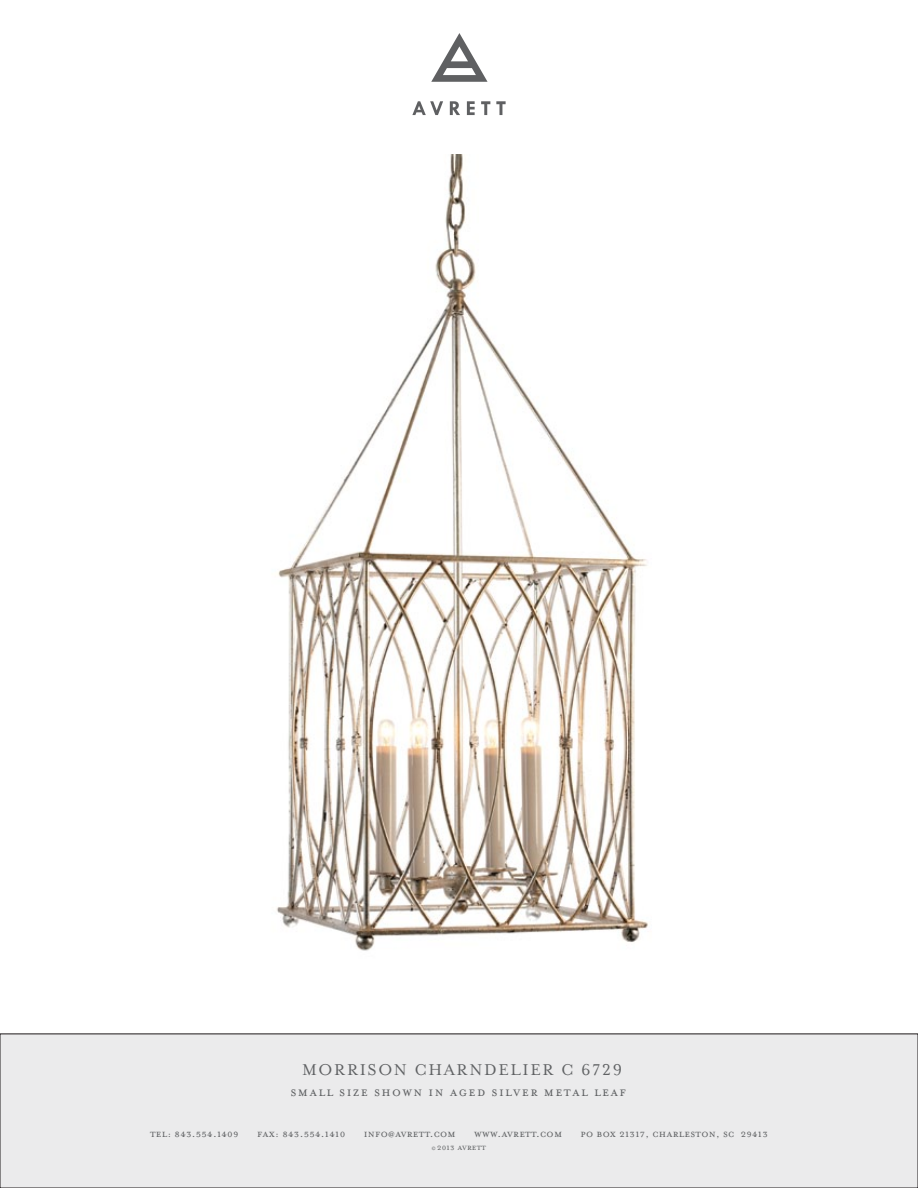
<style>
.page{position:relative;width:918px;height:1188px;background:#fff}
.page>*{position:absolute;margin:0;border:0;box-sizing:border-box;transform-origin:0 0}
.t1{font:18px "Mrs Eaves Small Caps OT";letter-spacing:.09em;color:#5f6163}
.t2{font:15px "Mrs Eaves Small Caps OT";letter-spacing:.09em;color:#5f6163}
.t3{font:12px "Mrs Eaves All Small Caps OT";letter-spacing:.02em;color:#5f6163}
.t4{font:9.75px "Mrs Eaves All Small Caps OT";letter-spacing:.02em;color:#5f6163}
.s1{font-size:7.5px}
</style>
<div class="page">
<div style="left:0;top:1034px;width:918px;height:154px;background:#ebebec"></div>
<svg style="left:412px;top:101px;width:31px;height:14px"></svg>
<svg style="left:450px;top:101px;width:10px;height:14px"></svg>
<svg style="left:467px;top:101px;width:8px;height:14px"></svg>
<svg style="left:481px;top:101px;width:9px;height:14px"></svg>
<svg style="left:496px;top:101px;width:10px;height:14px"></svg>
<svg style="left:431px;top:33px;width:57px;height:49px"></svg>
<img style="left:276px;top:155px;width:373px;height:796px">
<h1 class="t1" style="left:302px;top:1060px;width:321px">MORRISON CHARNDELIER C 6729</h1>
<p class="t2" style="left:290px;top:1083px;width:337px">small size shown in aged silver metal leaf</p>
<p class="t3" style="left:150px;top:1127px;width:90px">tel: 843.554.1409</p>
<p class="t3" style="left:257px;top:1127px;width:90px">fax: 843.554.1410</p>
<p class="t3" style="left:364px;top:1127px;width:93px">info@avrett.com</p>
<p class="t3" style="left:474px;top:1127px;width:89px">www.avrett.com</p>
<p class="t3" style="left:581px;top:1127px;width:189px">po box 21317, charleston, sc 29413</p>
<p class="t4" style="left:432px;top:1142px;width:56px"><span class="s1">©</span> 2013 avrett</p>
</div>
